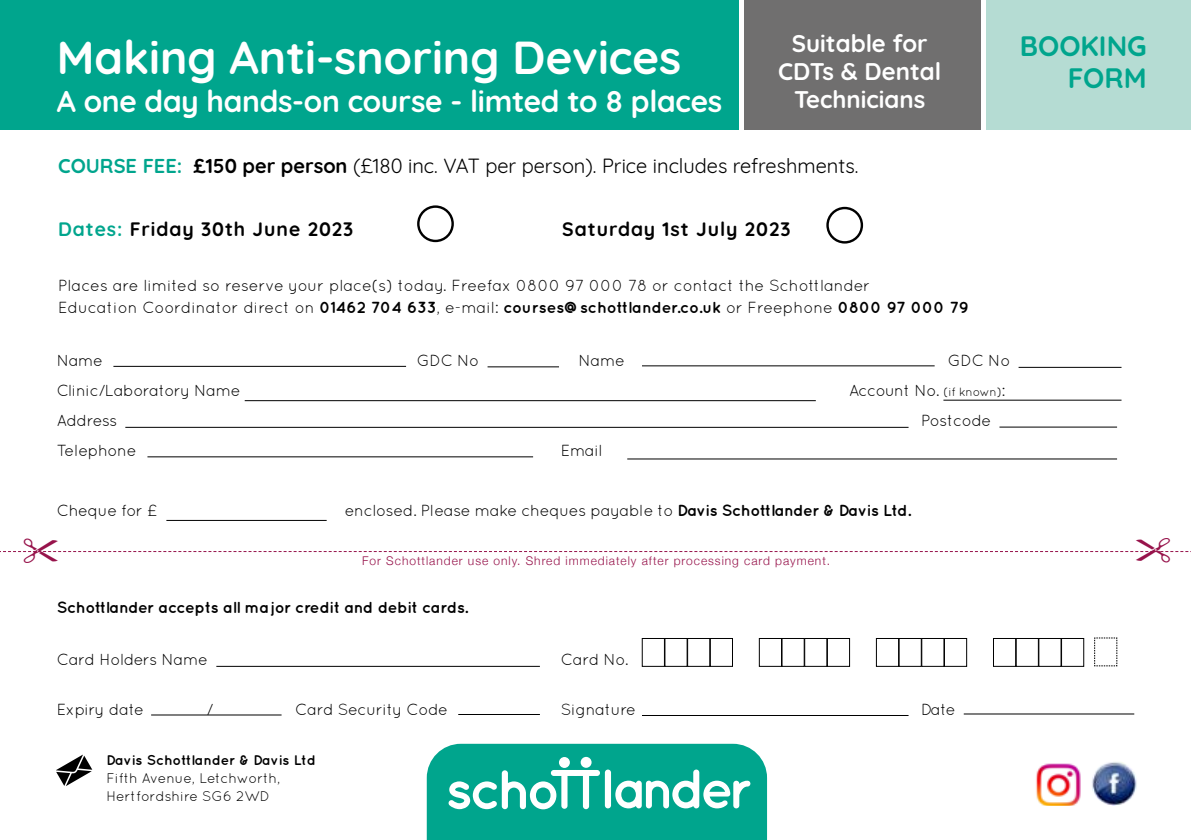
<style>
.page{position:relative;width:1191px;height:840px;background:#fff}
.page>*{position:absolute;margin:0;border:0;box-sizing:border-box;transform-origin:0 0}
.t1{font:700 46px "Quicksand";color:#fff}
.t2{font:700 30px "Quicksand";letter-spacing:-.01em;color:#fff}
.t3{font:700 28px/32px "Quicksand";color:#00a58d;text-align:right}
.t4{font:700 24px/28px "Quicksand";color:#fff;text-align:center}
.t5{font:20px "Quicksand";color:#000}
.t6{font:700 19.4px "Quicksand";letter-spacing:.05em;color:#000}
.t7{font:16px "Quicksand";letter-spacing:-.02em;color:#000}
.t8{font:16px/22px "Quicksand";color:#000}
.t9{font:700 16px "Quicksand";letter-spacing:-.02em;color:#000}
.t10{font:14px/18px "Quicksand";color:#000}
.t11{font:700 14px "Quicksand";letter-spacing:-.015em;color:#000}
.t12{font:300 12px "Helvetica Neue";letter-spacing:.08em;color:#97134b}
.s1{font-weight:700;color:#00a58d}
.s2{font-weight:700}
.s3{color:#00a58d}
.s4{font-size:12px}
</style>
<div class="page">
<svg style="left:427px;top:743px;width:340px;height:96px;background:#25b29d"></svg>
<div style="left:561px;top:769px;width:6px;height:39px;background:#fff;border-radius:3px"></div>
<div style="left:583px;top:769px;width:6px;height:39px;background:#fff;border-radius:3px"></div>
<div style="left:551px;top:769px;width:27px;height:6px;background:#fff;border-radius:3px"></div>
<div style="left:572px;top:769px;width:28px;height:6px;background:#fff;border-radius:3px"></div>
<div style="left:580px;top:756px;width:11px;height:11px;background:#fff;border-radius:50%"></div>
<div style="left:559px;top:756px;width:11px;height:11px;background:#fff;border-radius:50%"></div>
<hr style="left:113px;top:366px;width:293px;height:1px;background:#000">
<hr style="left:642px;top:365px;width:292px;height:1px;background:#000">
<hr style="left:487px;top:366px;width:72px;height:1px;background:#000">
<hr style="left:1018px;top:367px;width:103px;height:1px;background:#000">
<hr style="left:245px;top:400px;width:571px;height:1px;background:#000">
<hr style="left:999px;top:426px;width:118px;height:1px;background:#000">
<hr style="left:125px;top:427px;width:783px;height:1px;background:#000">
<hr style="left:147px;top:456px;width:386px;height:1px;background:#000">
<hr style="left:627px;top:458px;width:490px;height:1px;background:#000">
<div style="left:664px;top:638px;width:23px;height:28px;border:1px solid #000"></div>
<div style="left:687px;top:638px;width:23px;height:28px;border:1px solid #000"></div>
<div style="left:710px;top:638px;width:22px;height:28px;border:1px solid #000"></div>
<div style="left:759px;top:638px;width:22px;height:28px;border:1px solid #000"></div>
<div style="left:781px;top:638px;width:23px;height:28px;border:1px solid #000"></div>
<div style="left:804px;top:638px;width:23px;height:28px;border:1px solid #000"></div>
<div style="left:827px;top:638px;width:23px;height:28px;border:1px solid #000"></div>
<div style="left:876px;top:638px;width:23px;height:28px;border:1px solid #000"></div>
<div style="left:921px;top:638px;width:23px;height:28px;border:1px solid #000"></div>
<div style="left:944px;top:638px;width:23px;height:28px;border:1px solid #000"></div>
<div style="left:993px;top:638px;width:23px;height:28px;border:1px solid #000"></div>
<div style="left:1038px;top:638px;width:23px;height:28px;border:1px solid #000"></div>
<div style="left:1061px;top:638px;width:23px;height:28px;border:1px solid #000"></div>
<hr style="left:216px;top:665px;width:324px;height:1px;background:#000">
<hr style="left:151px;top:714px;width:130px;height:1px;background:#000">
<hr style="left:458px;top:713px;width:82px;height:1px;background:#000">
<hr style="left:642px;top:714px;width:266px;height:1px;background:#000">
<hr style="left:963px;top:713px;width:171px;height:1px;background:#000">
<hr style="left:166px;top:520px;width:161px;height:1px;background:#000">
<img style="left:1091px;top:760px;width:46px;height:45px;border-radius:23px">
<img style="left:1036px;top:763px;width:45px;height:42px">
<hr style="left:943px;top:399px;width:178px;height:1px;background:#000">
<svg style="left:1094px;top:637px;width:23px;height:29px"></svg>
<svg style="left:56px;top:754px;width:36px;height:31px"></svg>
<div style="left:826px;top:207px;width:37px;height:36px;border:2px solid #000;border-radius:50%"></div>
<div style="left:417px;top:205px;width:37px;height:37px;border:2px solid #000;border-radius:50%"></div>
<div style="left:0;top:0;width:738px;height:130px;background:#00a58d"></div>
<div style="left:986px;top:0;width:205px;height:130px;background:#b5dcd3"></div>
<div style="left:744px;top:0;width:237px;height:130px;background:#706f6f"></div>
<svg style="left:0;top:551px;width:1191px;height:1px"></svg>
<h1 class="t1" style="left:57px;top:20px;width:626px">Making Anti-snoring Devices</h1>
<h2 class="t2" style="left:57px;top:77px;width:667px">A one day hands-on course - limted to 8 places</h2>
<h3 class="t4" style="left:778px;top:28px;width:165px">Suitable for<br>CDTs &amp; Dental<br>Technicians</h3>
<p class="t5" style="left:58px;top:150px;width:802px"><span class="s1">COURSE FEE:</span> <span class="s2">£150 per person</span> (£180 inc. VAT per person). Price includes refreshments.</p>
<h3 class="t3" style="left:1019px;top:28px;width:128px">BOOKING<br>FORM</h3>
<p class="t6" style="left:58px;top:213px;width:297px"><span class="s3">Dates:</span> Friday 30th June 2023</p>
<p class="t6" style="left:562px;top:213px;width:230px">Saturday 1st July 2023</p>
<p class="t8" style="left:58px;top:274px;width:912px">Places are limited so reserve your place(s) today. Freefax 0800 97 000 78 or contact the Schottlander<br>Education Coordinator direct on <span class="s2">01462 704 633</span>, e-mail: <span class="s2">courses@schottlander.co.uk</span> or Freephone <span class="s2">0800 97 000 79</span></p>
<p class="t7" style="left:57px;top:351px;width:48px">Name</p>
<p class="t7" style="left:417px;top:351px;width:64px">GDC No</p>
<p class="t7" style="left:578px;top:351px;width:48px">Name</p>
<p class="t7" style="left:948px;top:351px;width:64px">GDC No</p>
<p class="t7" style="left:57px;top:381px;width:185px">Clinic/Laboratory Name</p>
<p class="t7" style="left:849px;top:381px;width:158px">Account No. <span class="s4">(if known)</span>:</p>
<p class="t7" style="left:57px;top:411px;width:62px">Address</p>
<p class="t7" style="left:921px;top:411px;width:72px">Postcode</p>
<p class="t7" style="left:57px;top:441px;width:81px">Telephone</p>
<p class="t7" style="left:561px;top:441px;width:43px">Email</p>
<p class="t7" style="left:57px;top:501px;width:102px">Cheque for £</p>
<p class="t7" style="left:345px;top:501px;width:568px">enclosed. Please make cheques payable to <span class="s2">Davis Schottlander &amp; Davis Ltd.</span></p>
<p class="t12" style="left:362px;top:551px;width:469px">For Schottlander use only. Shred immediately after processing card payment.</p>
<p class="t9" style="left:57px;top:597px;width:413px">Schottlander accepts all major credit and debit cards.</p>
<p class="t7" style="left:57px;top:649px;width:153px">Card Holders Name</p>
<p class="t7" style="left:561px;top:649px;width:69px">Card No.</p>
<p class="t7" style="left:57px;top:699px;width:89px">Expiry date</p>
<p class="t7" style="left:206px;top:699px;width:8px">/</p>
<p class="t7" style="left:295px;top:699px;width:154px">Card Security Code</p>
<p class="t7" style="left:561px;top:699px;width:77px">Signature</p>
<p class="t7" style="left:921px;top:699px;width:36px">Date</p>
<p class="t11" style="left:106px;top:751px;width:211px">Davis Schottlander &amp; Davis Ltd</p>
<p class="t10" style="left:106px;top:768px;width:175px">Fifth Avenue, Letchworth,<br>Hertfordshire SG6 2WD</p>
</div>
